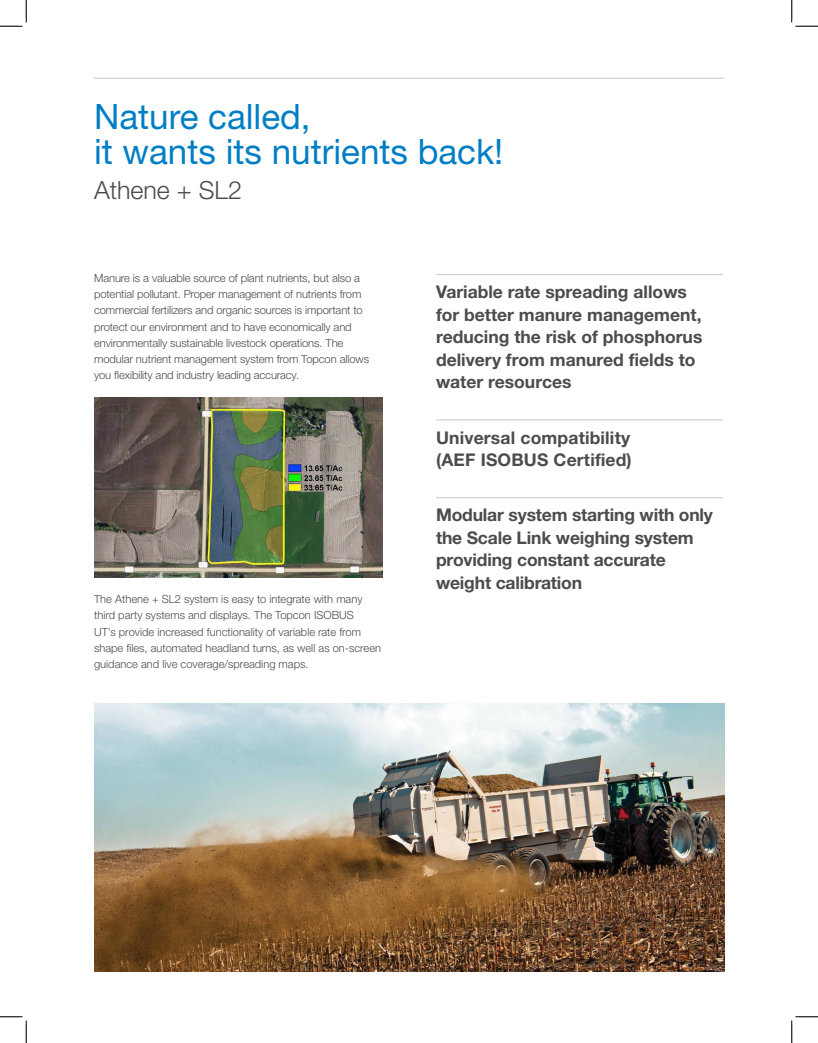
<style>
.page{position:relative;width:818px;height:1043px;background:#fff}
.page>*{position:absolute;margin:0;border:0;box-sizing:border-box;transform-origin:0 0}
.t1{font:35px/35px "Helvetica Neue LTW1 G";color:#007ec5}
.t2{font:300 25px "Helvetica Neue LTW1 G";color:#4b4c4d}
.t3{font:700 17.5px/22.5px "Helvetica Neue LTW1 G";color:#4b4c4d}
.Paragraph_1{font:300 11.25px/16.2px "Helvetica Neue LTW1 G";letter-spacing:-.01em;color:#4b4c4d}
</style>
<div class="page">
<hr style="left:94px;top:78px;width:630px;height:1px;background:#d1d2d4">
<hr style="left:436px;top:274px;width:286px;height:1px;background:#d1d2d4">
<hr style="left:436px;top:419px;width:286px;height:1px;background:#d1d2d4">
<hr style="left:436px;top:497px;width:286px;height:1px;background:#d1d2d4">
<img style="left:94px;top:703px;width:630px;height:268px">
<img style="left:94px;top:398px;width:288px;height:180px">
<svg style="left:0;top:0;width:27px;height:27px"></svg>
<svg style="left:0;top:1016px;width:27px;height:26px"></svg>
<svg style="left:791px;top:0;width:27px;height:27px"></svg>
<svg style="left:791px;top:1016px;width:27px;height:26px"></svg>
<p class="t1" style="left:94px;top:99px;width:411px">Nature called,<br>it wants its nutrients back!</p>
<p class="t2" style="left:94px;top:175px;width:149px">Athene + SL2</p>
<p class="Paragraph_1" style="left:94px;top:270px;width:276px">Manure is a valuable source of plant nutrients, but also a potential pollutant. Proper management of nutrients from commercial fertilizers and organic sources is important to protect our environment and to have economically and environmentally sustainable livestock operations. The modular nutrient management system from Topcon allows you flexibility and industry leading accuracy.</p>
<p class="t3" style="left:436px;top:281px;width:268px">Variable rate spreading allows for better manure management, reducing the risk of phosphorus delivery from manured fields to water resources</p>
<p class="Paragraph_1" style="left:94px;top:591px;width:288px">The Athene + SL2 system is easy to integrate with many third party systems and displays. The Topcon ISOBUS<br>UT’s provide increased functionality of variable rate from shape files, automated headland turns, as well as on-screen guidance and live coverage/spreading maps.</p>
<p class="t3" style="left:436px;top:426px;width:197px">Universal compatibility (AEF ISOBUS Certified)</p>
<p class="t3" style="left:436px;top:504px;width:278px">Modular system starting with only the Scale Link weighing system providing constant accurate weight calibration</p>
</div>
